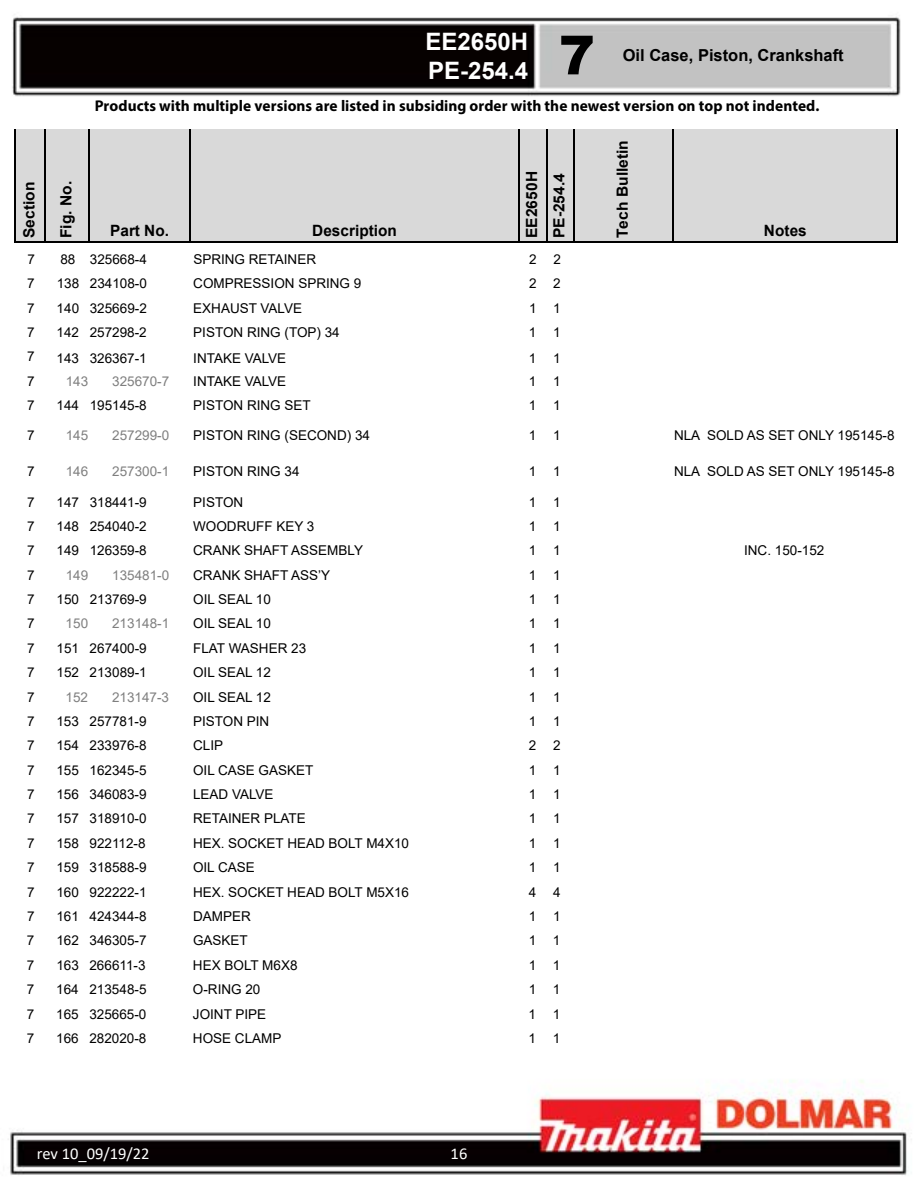
<style>
.page{position:relative;width:918px;height:1188px;background:#fff}
.page>*{position:absolute;margin:0;border:0;box-sizing:border-box;transform-origin:0 0}
.t1{font:900 54px "Arial";color:#000}
.t2{font:700 24px/28.8px "Arial";color:#fff}
.t3{font:700 16.5px "Arial";color:#000}
.t4{font:16.5px "Calibri";color:#fff}
.t5{font:700 15.6px "Myriad Pro";letter-spacing:.005em;color:#000}
.t6{font:700 15.6px "Arial";letter-spacing:.005em;color:#000}
.t7{font:700 15.45px "Arial";letter-spacing:.005em;color:#000}
.t8{font:13.5px "Arial";color:#000}
.t9{font:13.5px "Arial";color:#7f7f7f}
</style>
<div class="page">
<img style="left:8px;top:17px;width:900px;height:1158px">
<div style="left:16px;top:129px;width:882px;height:113px;background:#d9d9d9"></div>
<hr style="left:15px;top:129px;width:1px;height:114px;background:#000">
<hr style="left:44px;top:129px;width:2px;height:114px;background:#000">
<hr style="left:88px;top:129px;width:2px;height:114px;background:#000">
<hr style="left:189px;top:129px;width:2px;height:114px;background:#000">
<hr style="left:518px;top:129px;width:2px;height:114px;background:#000">
<hr style="left:546px;top:129px;width:1px;height:114px;background:#000">
<hr style="left:573px;top:129px;width:2px;height:114px;background:#000">
<hr style="left:673px;top:129px;width:1px;height:114px;background:#000">
<hr style="left:897px;top:129px;width:1px;height:114px;background:#000">
<hr style="left:16px;top:241px;width:882px;height:2px;background:#000">
<h2 class="t2" style="left:426px;top:28px;width:104px">EE2650H<br>PE-254.4</h2>
<h1 class="t1" style="left:559px;top:16px;width:38px">7</h1>
<p class="t3" style="left:623px;top:44px;width:222px">Oil Case, Piston, Crankshaft</p>
<p class="t7" style="left:18px;top:238px;width:58px;rotate:-90deg">Section</p>
<p class="t7" style="left:55px;top:238px;width:59px;rotate:-90deg">Fig. No.</p>
<p class="t5" style="left:95px;top:96px;width:726px">Products with multiple versions are listed in subsiding order with the newest version on top not indented.</p>
<p class="t6" style="left:110px;top:220px;width:61px">Part No.</p>
<p class="t6" style="left:312px;top:220px;width:86px">Description</p>
<p class="t7" style="left:521px;top:238px;width:69px;rotate:-90deg">EE2650H</p>
<p class="t7" style="left:548px;top:238px;width:67px;rotate:-90deg">PE-254.4</p>
<p class="t7" style="left:612px;top:238px;width:100px;rotate:-90deg">Tech Bulletin</p>
<p class="t6" style="left:764px;top:220px;width:44px">Notes</p>
<p class="t8" style="left:27px;top:250px;width:9px">7</p>
<p class="t8" style="left:60px;top:250px;width:88px">88 325668-4</p>
<p class="t8" style="left:193px;top:250px;width:124px">SPRING RETAINER</p>
<p class="t8" style="left:529px;top:250px;width:33px">2 2</p>
<p class="t8" style="left:27px;top:274px;width:9px">7</p>
<p class="t8" style="left:57px;top:274px;width:92px">138 234108-0</p>
<p class="t8" style="left:193px;top:274px;width:170px">COMPRESSION SPRING 9</p>
<p class="t8" style="left:529px;top:274px;width:33px">2 2</p>
<p class="t8" style="left:27px;top:299px;width:9px">7</p>
<p class="t8" style="left:57px;top:299px;width:92px">140 325669-2</p>
<p class="t8" style="left:193px;top:299px;width:110px">EXHAUST VALVE</p>
<p class="t8" style="left:529px;top:299px;width:33px">1 1</p>
<p class="t8" style="left:27px;top:323px;width:9px">7</p>
<p class="t8" style="left:57px;top:323px;width:92px">142 257298-2</p>
<p class="t8" style="left:193px;top:323px;width:148px">PISTON RING (TOP) 34</p>
<p class="t8" style="left:529px;top:323px;width:33px">1 1</p>
<p class="t8" style="left:27px;top:347px;width:9px">7</p>
<p class="t8" style="left:57px;top:349px;width:92px">143 326367-1</p>
<p class="t8" style="left:193px;top:349px;width:95px">INTAKE VALVE</p>
<p class="t8" style="left:529px;top:349px;width:33px">1 1</p>
<p class="t8" style="left:27px;top:372px;width:9px">7</p>
<p class="t9" style="left:66px;top:372px;width:24px">143</p>
<p class="t9" style="left:112px;top:372px;width:59px">325670-7</p>
<p class="t8" style="left:193px;top:372px;width:95px">INTAKE VALVE</p>
<p class="t8" style="left:529px;top:372px;width:33px">1 1</p>
<p class="t8" style="left:27px;top:396px;width:9px">7</p>
<p class="t8" style="left:57px;top:396px;width:92px">144 195145-8</p>
<p class="t8" style="left:193px;top:396px;width:119px">PISTON RING SET</p>
<p class="t8" style="left:529px;top:396px;width:33px">1 1</p>
<p class="t8" style="left:27px;top:426px;width:9px">7</p>
<p class="t9" style="left:66px;top:426px;width:24px">145</p>
<p class="t9" style="left:112px;top:426px;width:59px">257299-0</p>
<p class="t8" style="left:193px;top:426px;width:178px">PISTON RING (SECOND) 34</p>
<p class="t8" style="left:529px;top:426px;width:33px">1 1</p>
<p class="t8" style="left:674px;top:426px;width:222px">NLA SOLD AS SET ONLY 195145-8</p>
<p class="t8" style="left:27px;top:462px;width:9px">7</p>
<p class="t9" style="left:66px;top:462px;width:24px">146</p>
<p class="t9" style="left:112px;top:462px;width:59px">257300-1</p>
<p class="t8" style="left:193px;top:462px;width:108px">PISTON RING 34</p>
<p class="t8" style="left:529px;top:462px;width:33px">1 1</p>
<p class="t8" style="left:674px;top:462px;width:222px">NLA SOLD AS SET ONLY 195145-8</p>
<p class="t8" style="left:27px;top:492px;width:9px">7</p>
<p class="t8" style="left:57px;top:492px;width:92px">147 318441-9</p>
<p class="t8" style="left:193px;top:492px;width:52px">PISTON</p>
<p class="t8" style="left:529px;top:492px;width:33px">1 1</p>
<p class="t8" style="left:27px;top:517px;width:9px">7</p>
<p class="t8" style="left:57px;top:517px;width:92px">148 254040-2</p>
<p class="t8" style="left:193px;top:517px;width:123px">WOODRUFF KEY 3</p>
<p class="t8" style="left:529px;top:517px;width:33px">1 1</p>
<p class="t8" style="left:27px;top:541px;width:9px">7</p>
<p class="t8" style="left:57px;top:541px;width:92px">149 126359-8</p>
<p class="t8" style="left:193px;top:541px;width:171px">CRANK SHAFT ASSEMBLY</p>
<p class="t8" style="left:529px;top:541px;width:33px">1 1</p>
<p class="t8" style="left:744px;top:541px;width:82px">INC. 150-152</p>
<p class="t8" style="left:27px;top:566px;width:9px">7</p>
<p class="t9" style="left:66px;top:566px;width:24px">149</p>
<p class="t9" style="left:112px;top:566px;width:59px">135481-0</p>
<p class="t8" style="left:193px;top:566px;width:139px">CRANK SHAFT ASS’Y</p>
<p class="t8" style="left:529px;top:566px;width:33px">1 1</p>
<p class="t8" style="left:27px;top:590px;width:9px">7</p>
<p class="t8" style="left:57px;top:590px;width:92px">150 213769-9</p>
<p class="t8" style="left:193px;top:590px;width:79px">OIL SEAL 10</p>
<p class="t8" style="left:529px;top:590px;width:33px">1 1</p>
<p class="t8" style="left:27px;top:614px;width:9px">7</p>
<p class="t9" style="left:66px;top:614px;width:24px">150</p>
<p class="t9" style="left:112px;top:614px;width:59px">213148-1</p>
<p class="t8" style="left:193px;top:614px;width:79px">OIL SEAL 10</p>
<p class="t8" style="left:529px;top:614px;width:33px">1 1</p>
<p class="t8" style="left:27px;top:639px;width:9px">7</p>
<p class="t8" style="left:57px;top:639px;width:92px">151 267400-9</p>
<p class="t8" style="left:193px;top:639px;width:115px">FLAT WASHER 23</p>
<p class="t8" style="left:529px;top:639px;width:33px">1 1</p>
<p class="t8" style="left:27px;top:663px;width:9px">7</p>
<p class="t8" style="left:56px;top:663px;width:92px">152 213089-1</p>
<p class="t8" style="left:193px;top:663px;width:79px">OIL SEAL 12</p>
<p class="t8" style="left:529px;top:663px;width:33px">1 1</p>
<p class="t8" style="left:27px;top:688px;width:9px">7</p>
<p class="t9" style="left:66px;top:688px;width:24px">152</p>
<p class="t9" style="left:112px;top:688px;width:59px">213147-3</p>
<p class="t8" style="left:193px;top:688px;width:79px">OIL SEAL 12</p>
<p class="t8" style="left:529px;top:688px;width:33px">1 1</p>
<p class="t8" style="left:27px;top:712px;width:9px">7</p>
<p class="t8" style="left:56px;top:712px;width:92px">153 257781-9</p>
<p class="t8" style="left:193px;top:712px;width:78px">PISTON PIN</p>
<p class="t8" style="left:529px;top:712px;width:33px">1 1</p>
<p class="t8" style="left:27px;top:736px;width:9px">7</p>
<p class="t8" style="left:56px;top:736px;width:92px">154 233976-8</p>
<p class="t8" style="left:193px;top:736px;width:32px">CLIP</p>
<p class="t8" style="left:529px;top:736px;width:33px">2 2</p>
<p class="t8" style="left:27px;top:761px;width:9px">7</p>
<p class="t8" style="left:56px;top:761px;width:92px">155 162345-5</p>
<p class="t8" style="left:193px;top:761px;width:122px">OIL CASE GASKET</p>
<p class="t8" style="left:529px;top:761px;width:33px">1 1</p>
<p class="t8" style="left:27px;top:785px;width:9px">7</p>
<p class="t8" style="left:56px;top:785px;width:92px">156 346083-9</p>
<p class="t8" style="left:193px;top:785px;width:82px">LEAD VALVE</p>
<p class="t8" style="left:529px;top:785px;width:33px">1 1</p>
<p class="t8" style="left:27px;top:809px;width:9px">7</p>
<p class="t8" style="left:56px;top:809px;width:92px">157 318910-0</p>
<p class="t8" style="left:193px;top:809px;width:114px">RETAINER PLATE</p>
<p class="t8" style="left:529px;top:809px;width:33px">1 1</p>
<p class="t8" style="left:27px;top:834px;width:9px">7</p>
<p class="t8" style="left:56px;top:834px;width:91px">158 922112-8</p>
<p class="t8" style="left:193px;top:834px;width:218px">HEX. SOCKET HEAD BOLT M4X10</p>
<p class="t8" style="left:529px;top:834px;width:33px">1 1</p>
<p class="t8" style="left:27px;top:858px;width:9px">7</p>
<p class="t8" style="left:56px;top:858px;width:92px">159 318588-9</p>
<p class="t8" style="left:193px;top:858px;width:63px">OIL CASE</p>
<p class="t8" style="left:529px;top:858px;width:33px">1 1</p>
<p class="t8" style="left:27px;top:883px;width:9px">7</p>
<p class="t8" style="left:56px;top:883px;width:92px">160 922222-1</p>
<p class="t8" style="left:193px;top:883px;width:218px">HEX. SOCKET HEAD BOLT M5X16</p>
<p class="t8" style="left:529px;top:883px;width:33px">4 4</p>
<p class="t8" style="left:27px;top:907px;width:9px">7</p>
<p class="t8" style="left:56px;top:907px;width:92px">161 424344-8</p>
<p class="t8" style="left:193px;top:907px;width:59px">DAMPER</p>
<p class="t8" style="left:529px;top:907px;width:33px">1 1</p>
<p class="t8" style="left:27px;top:931px;width:9px">7</p>
<p class="t8" style="left:56px;top:931px;width:92px">162 346305-7</p>
<p class="t8" style="left:193px;top:931px;width:56px">GASKET</p>
<p class="t8" style="left:529px;top:931px;width:33px">1 1</p>
<p class="t8" style="left:27px;top:956px;width:9px">7</p>
<p class="t8" style="left:56px;top:956px;width:91px">163 266611-3</p>
<p class="t8" style="left:193px;top:956px;width:106px">HEX BOLT M6X8</p>
<p class="t8" style="left:529px;top:956px;width:33px">1 1</p>
<p class="t8" style="left:27px;top:980px;width:9px">7</p>
<p class="t8" style="left:56px;top:980px;width:92px">164 213548-5</p>
<p class="t8" style="left:193px;top:980px;width:69px">O-RING 20</p>
<p class="t8" style="left:529px;top:980px;width:33px">1 1</p>
<p class="t8" style="left:27px;top:1004px;width:9px">7</p>
<p class="t8" style="left:56px;top:1004px;width:92px">165 325665-0</p>
<p class="t8" style="left:193px;top:1004px;width:75px">JOINT PIPE</p>
<p class="t8" style="left:529px;top:1004px;width:33px">1 1</p>
<p class="t8" style="left:27px;top:1029px;width:9px">7</p>
<p class="t8" style="left:56px;top:1029px;width:92px">166 282020-8</p>
<p class="t8" style="left:193px;top:1029px;width:90px">HOSE CLAMP</p>
<p class="t8" style="left:529px;top:1029px;width:33px">1 1</p>
<p class="t4" style="left:37px;top:1142px;width:114px">rev 10_09/19/22</p>
<p class="t4" style="left:451px;top:1142px;width:18px">16</p>
</div>
